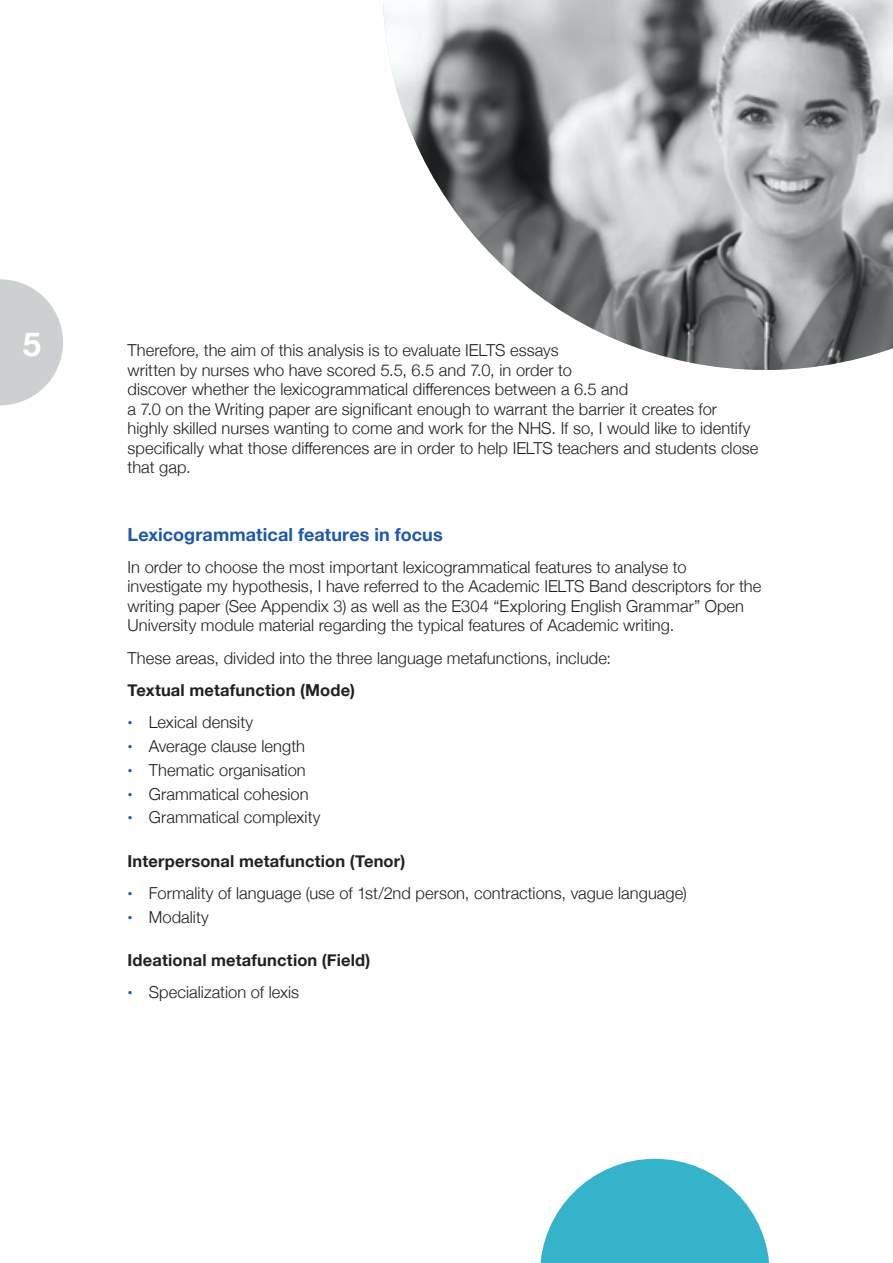
<style>
.page{position:relative;width:893px;height:1263px;background:#fff}
.page>*{position:absolute;margin:0;border:0;box-sizing:border-box;transform-origin:0 0}
.t1{font:700 33px "Helvetica Neue";color:#fff}
.t2{font:700 18px "Helvetica Neue";letter-spacing:.005em;color:#1e59a9}
.t3{font:300 16.5px/19.5px "Helvetica Neue";letter-spacing:.005em;color:#231f20}
.t4{font:700 16.5px "Helvetica Neue";letter-spacing:.01em;color:#231f20}
.s1{font-weight:700;font-size:15px;color:#1e59a9}
</style>
<div class="page">
<svg style="left:540px;top:1159px;width:229px;height:104px"></svg>
<img style="left:383px;top:0;width:510px;height:370px">
<svg style="left:0;top:279px;width:63px;height:126px"></svg>
<h1 class="t1" style="left:23px;top:319px;width:20px">5</h1>
<p class="t3" style="left:128px;top:339px;width:347px">Therefore, the aim of this analysis is to evaluate IELTS</p>
<p class="t3" style="left:128px;top:339px;width:632px;text-indent:382px">essays<br>written by nurses who have scored 5.5, 6.5 and 7.0, in order to<br>discover whether the lexicogrammatical differences between a 6.5 and<br>a 7.0 on the Writing paper are significant enough to warrant the barrier it creates for highly skilled nurses wanting to come and work for the NHS. If so, I would like to identify specifically what those differences are in order to help IELTS teachers and students close that gap.</p>
<p class="t2" style="left:128px;top:520px;width:317px">Lexicogrammatical features in focus</p>
<p class="t3" style="left:128px;top:556px;width:561px">In order to choose the most important lexicogrammatical features to analyse to investigate my hypothesis, I have referred to the Academic IELTS</p>
<p class="t3" style="left:128px;top:576px;width:635px;text-indent:462px">Band descriptors for the writing paper (See Appendix 3) as well as the E304 “Exploring English Grammar” Open<br>University module material regarding the typical features of Academic writing.</p>
<p class="t3" style="left:128px;top:647px;width:485px">These areas, divided into the three language metafunctions, include:</p>
<p class="t4" style="left:128px;top:677px;width:229px">Textual metafunction (Mode)</p>
<p class="t3" style="left:128px;top:711px;width:127px"><span class="s1">•</span> Lexical density</p>
<p class="t3" style="left:128px;top:735px;width:179px"><span class="s1">•</span> Average clause length</p>
<p class="t3" style="left:128px;top:759px;width:180px"><span class="s1">•</span> Thematic organisation</p>
<p class="t3" style="left:128px;top:783px;width:183px"><span class="s1">•</span> Grammatical cohesion</p>
<p class="t3" style="left:128px;top:806px;width:194px"><span class="s1">•</span> Grammatical complexity</p>
<p class="t4" style="left:128px;top:848px;width:279px">Interpersonal metafunction (Tenor)</p>
<p class="t3" style="left:128px;top:882px;width:561px"><span class="s1">•</span> Formality of language (use of 1st/2nd person, contractions, vague language)</p>
<p class="t3" style="left:128px;top:906px;width:83px"><span class="s1">•</span> Modality</p>
<p class="t4" style="left:128px;top:947px;width:244px">Ideational metafunction (Field)</p>
<p class="t3" style="left:128px;top:981px;width:173px"><span class="s1">•</span> Specialization of lexis</p>
</div>
